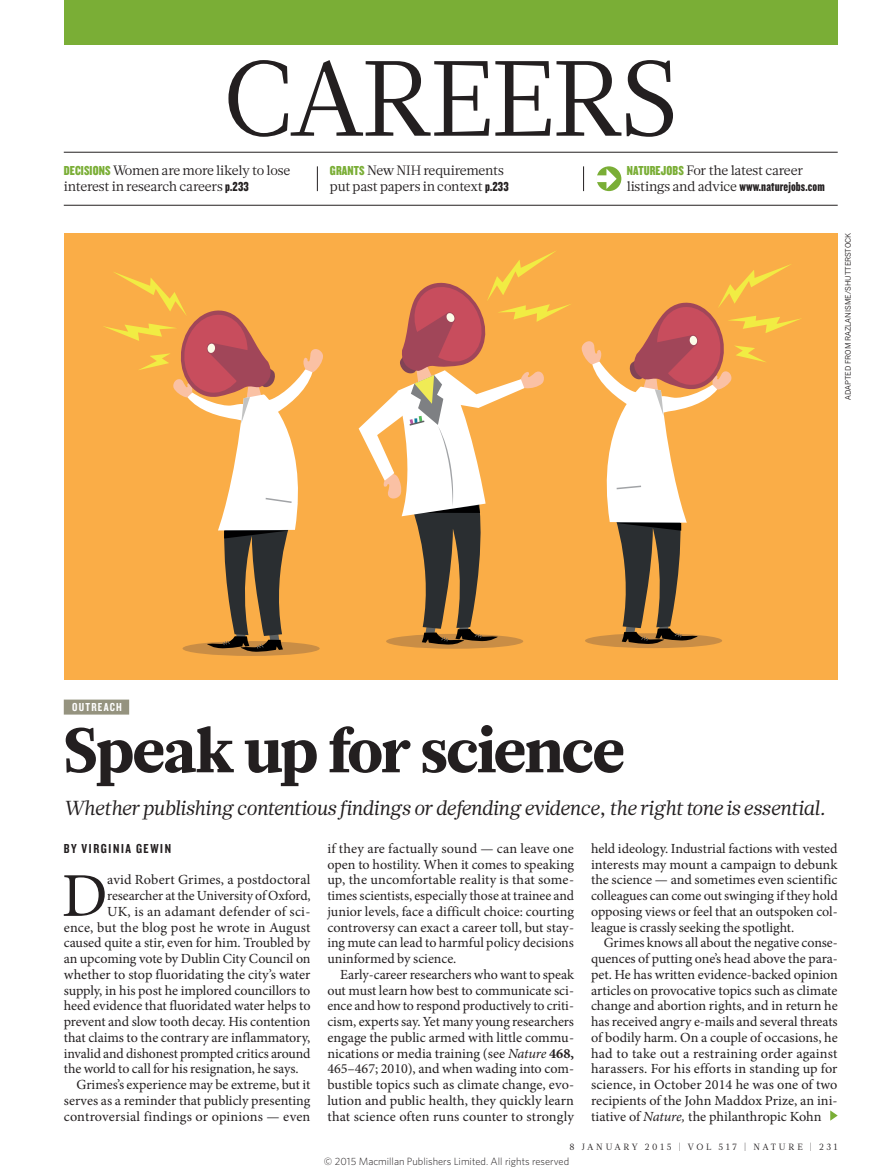
<style>
.page{position:relative;width:893px;height:1174px;background:#fff}
.page>*{position:absolute;margin:0;border:0;box-sizing:border-box;transform-origin:0 0}
.SECTION_HEADING{font:106.5px "Glosa Math";letter-spacing:-.025em;color:#231f20}
.HEAD_42{font:900 63px "Glosa Math";letter-spacing:-.02em;color:#231f20}
.BODY_DROP_CAP{font:62.4px "Minion Pro";color:#231f20}
.INTRO{font:italic 20.25px "Glosa Math";color:#231f20}
.BODY_INDENT{font:13.95px/15.8px "Minion Pro";color:#231f20;text-align:justify}
.BODY_DROP_CAP-2{font:13.95px "Minion Pro";letter-spacing:-.005em;color:#231f20}
.BODY_DROP_CAP-3{font:13.95px "Minion Pro";letter-spacing:.015em;color:#231f20}
.MINI_TOC_TEXT{font:13.5px/15.8px "Glosa Math";letter-spacing:-.02em;color:#231f20}
.AUTHOR_BYLINE{font:13.5px "Knockout 49 Liteweight";letter-spacing:.12em;color:#231f20}
.SUBJECT_STRAP{font:12px "Knockout 49 Liteweight";letter-spacing:.1em;color:#fff}
.t1{font:300 10.5px "Whitney";color:#231f20}
.t2{font:9px "Glosa Math";letter-spacing:.3em;color:#231f20}
.PIC_CREDIT{font:7.5px "News Gothic MTOT";color:#231f20}
.s1{font-family:"Knockout 69 Full Liteweight";color:#7aae36}
.s2{font-family:"Knockout 69 Full Liteweight"}
.s3{font-style:italic}
.s4{font-weight:700}
</style>
<div class="page">
<svg style="left:830px;top:1110px;width:8px;height:10px"></svg>
<div style="left:597px;top:166px;width:24px;height:25px;background:#7aae36;border-radius:50%"></div>
<div style="left:596px;top:175px;width:12px;height:7px;background:#fff"></div>
<svg style="left:606px;top:169px;width:11px;height:20px"></svg>
<div style="left:64px;top:699px;width:65px;height:15px;background:#95937f"></div>
<div style="left:64px;top:233px;width:774px;height:446px;background:#faad47"></div>
<div style="left:183px;top:641px;width:137px;height:15px;background:#c98d45;border-radius:50%"></div>
<div style="left:386px;top:634px;width:137px;height:14px;background:#c98d45;border-radius:50%"></div>
<div style="left:585px;top:633px;width:137px;height:15px;background:#c98d45;border-radius:50%"></div>
<svg style="left:359px;top:251px;width:212px;height:394px"></svg>
<svg style="left:103px;top:272px;width:220px;height:380px"></svg>
<svg style="left:581px;top:264px;width:220px;height:380px"></svg>
<div style="left:64px;top:0;width:774px;height:45px;background:#7aae36"></div>
<hr style="left:64px;top:152px;width:774px;height:1px;background:#231f20">
<hr style="left:64px;top:205px;width:774px;height:1px;background:#231f20">
<svg style="left:317px;top:166px;width:1px;height:25px"></svg>
<svg style="left:583px;top:166px;width:1px;height:25px"></svg>
<p class="SECTION_HEADING" style="left:223px;top:29px;width:457px">CAREERS</p>
<p class="MINI_TOC_TEXT" style="left:64px;top:163px;width:228px"><span class="s1">DECISIONS</span> Women are more likely to lose interest in research careers <span class="s2">p.233</span></p>
<p class="MINI_TOC_TEXT" style="left:330px;top:163px;width:180px"><span class="s1">GRANTS</span> New NIH requirements put past papers in context <span class="s2">p.233</span></p>
<p class="MINI_TOC_TEXT" style="left:627px;top:163px;width:199px"><span class="s1">NATUREJOBS</span> For the latest career listings and advice <span class="s2">www.naturejobs.com</span></p>
<p class="PIC_CREDIT" style="left:843px;top:400px;width:168px;rotate:-90deg">ADAPTED FROM RAZLANISME/SHUTTERSTOCK</p>
<p class="SUBJECT_STRAP" style="left:72px;top:699px;width:51px">OUTREACH</p>
<p class="HEAD_42" style="left:64px;top:709px;width:563px">Speak up for science</p>
<p class="INTRO" style="left:64px;top:794px;width:764px">Whether publishing contentious findings or defending evidence, the right tone is essential.</p>
<p class="AUTHOR_BYLINE" style="left:64px;top:840px;width:109px">BY VIRGINIA GEWIN</p>
<p class="BODY_DROP_CAP" style="left:62px;top:854px;width:47px">D</p>
<p class="BODY_DROP_CAP-2" style="left:107px;top:870px;width:205px">avid Robert Grimes, a postdoctoral</p>
<p class="BODY_DROP_CAP-2" style="left:107px;top:886px;width:205px">researcher at the University of Oxford,</p>
<p class="BODY_DROP_CAP-3" style="left:107px;top:902px;width:205px">UK, is an adamant defender of sci-</p>
<p class="BODY_DROP_CAP-2" style="left:64px;top:917px;width:248px">ence, but the blog post he wrote in August</p>
<p class="BODY_DROP_CAP-2" style="left:64px;top:933px;width:248px">caused quite a stir, even for him. Troubled by</p>
<p class="BODY_DROP_CAP-2" style="left:64px;top:949px;width:248px">an upcoming vote by Dublin City Council on</p>
<p class="BODY_DROP_CAP-2" style="left:64px;top:965px;width:248px">whether to stop fluoridating the city’s water</p>
<p class="BODY_DROP_CAP-2" style="left:64px;top:980px;width:248px">supply, in his post he implored councillors to</p>
<p class="BODY_DROP_CAP-2" style="left:64px;top:996px;width:248px">heed evidence that fluoridated water helps to</p>
<p class="BODY_DROP_CAP-2" style="left:64px;top:1012px;width:248px">prevent and slow tooth decay. His contention</p>
<p class="BODY_DROP_CAP-2" style="left:64px;top:1028px;width:248px">that claims to the contrary are inflammatory,</p>
<p class="BODY_DROP_CAP-2" style="left:64px;top:1043px;width:248px">invalid and dishonest prompted critics around</p>
<p class="BODY_DROP_CAP-2" style="left:64px;top:1059px;width:236px">the world to call for his resignation, he says.</p>
<p class="BODY_INDENT" style="left:64px;top:1077px;width:248px;text-indent:13px">Grimes’s experience may be extreme, but it serves as a reminder that publicly presenting controversial findings or opinions — even</p>
<p class="BODY_INDENT" style="left:327px;top:840px;width:248px">if they are factually sound — can leave one open to hostility. When it comes to speaking up, the uncomfortable reality is that some&shy;times scientists, especially those at trainee and junior levels, face a difficult choice: courting controversy can exact a career toll, but stay&shy;ing mute can lead to harmful policy decisions uninformed by science.</p>
<p class="BODY_INDENT" style="left:327px;top:966px;width:248px;text-indent:13px">Early-career researchers who want to speak out must learn how best to communicate sci&shy;ence and how to respond productively to criti&shy;cism, experts say. Yet many young researchers engage the public armed with little commu&shy;nications or media training (see <span class="s3">Nature</span> <span class="s4">468, </span>465–467; 2010), and when wading into com&shy;bustible topics such as climate change, evo&shy;lution and public health, they quickly learn that science often runs counter to strongly</p>
<p class="BODY_INDENT" style="left:591px;top:840px;width:248px">held ideology. Industrial factions with vested interests may mount a campaign to debunk the science — and sometimes even scientific colleagues can come out swinging if they hold opposing views or feel that an outspoken col&shy;league is crassly seeking the spotlight.</p>
<p class="BODY_INDENT" style="left:591px;top:935px;width:248px;text-indent:13px">Grimes knows all about the negative conse&shy;quences of putting one’s head above the para&shy;pet. He has written evidence-backed opinion articles on provocative topics such as climate change and abortion rights, and in return he has received angry e-mails and several threats of bodily harm. On a couple of occasions, he had to take out a restraining order against harassers. For his efforts in standing up for science, in October 2014 he was one of two recipients of the John Maddox Prize, an ini&shy;tiative of <span class="s3">Nature,</span> the philanthropic Kohn</p>
<p class="t2" style="left:569px;top:1141px;width:270px">8 JANUARY 2015 | VOL 517 | NATURE | 231</p>
<p class="t1" style="left:324px;top:1154px;width:247px">© 2015 Macmillan Publishers Limited. All rights reserved</p>
</div>
